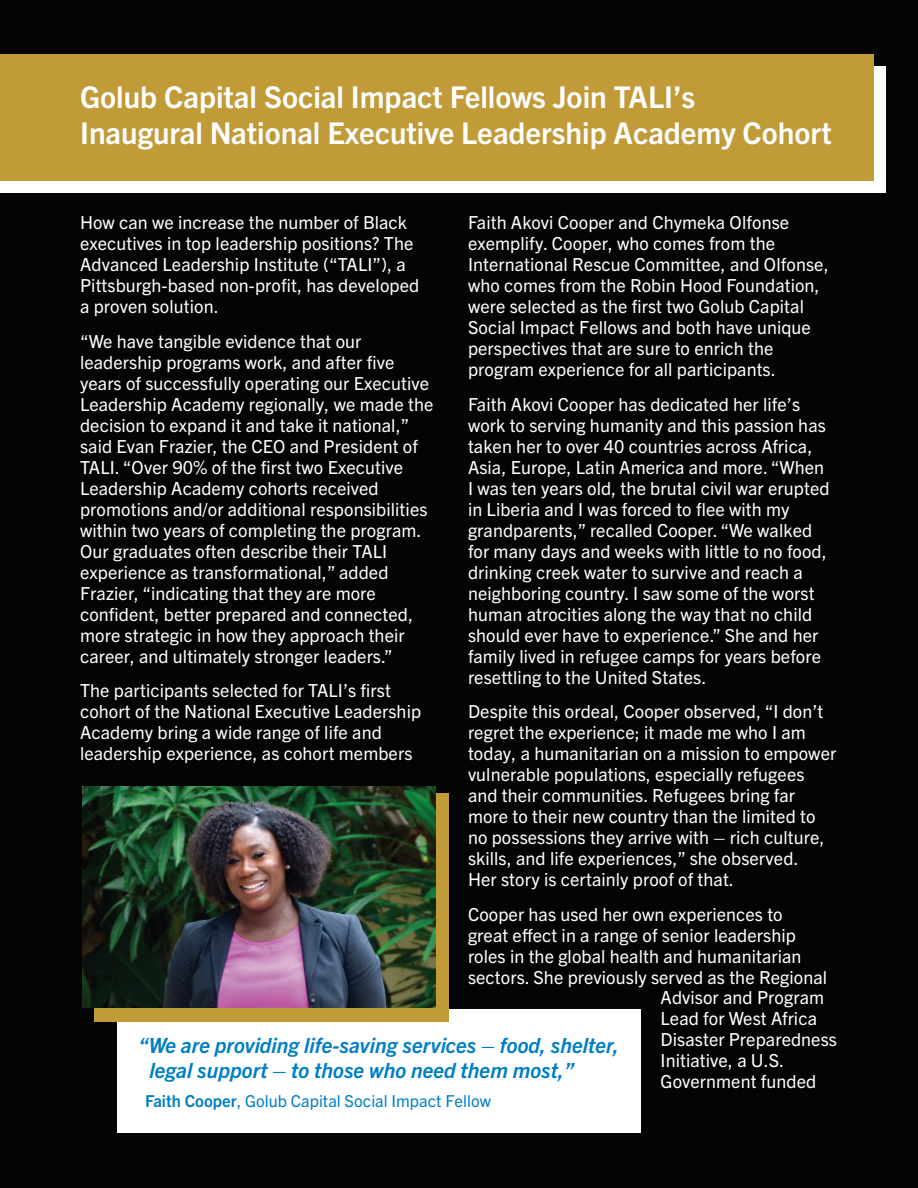
<style>
.page{position:relative;width:918px;height:1188px;background:#040503}
.page>*{position:absolute;margin:0;border:0;box-sizing:border-box;transform-origin:0 0}
.t1{font:700 30px/36px "Trade Gothic Next LT Pro";color:#fff}
.t2{font:italic 700 21px/25.2px "Trade Gothic Next LT Pro";color:#007fc5}
.t3{font:18px/21px "Trade Gothic Next LT Pro";letter-spacing:.005em;color:#fff}
.t4{font:16.5px "Trade Gothic Next LT Pro";color:#007fc5}
.s1{font-weight:700}
</style>
<div class="page">
<div style="left:0;top:67px;width:885px;height:126px;background:#fff"></div>
<div style="left:0;top:55px;width:873px;height:126px;background:#c29b39"></div>
<div style="left:118px;top:1009px;width:523px;height:123px;background:#fff"></div>
<div style="left:94px;top:793px;width:355px;height:228px;background:#c29b39"></div>
<img style="left:82px;top:786px;width:353px;height:222px">
<h1 class="t1" style="left:80px;top:77px;width:753px">Golub Capital Social Impact Fellows Join TALI’s<br>Inaugural National Executive Leadership Academy Cohort</h1>
<p class="t3" style="left:80px;top:211px;width:341px">How can we increase the number of Black executives in top leadership positions? The Advanced Leadership Institute (“TALI”), a Pittsburgh-based non-profit, has developed a proven solution.</p>
<p class="t3" style="left:80px;top:329px;width:355px">“We have tangible evidence that our leadership programs work, and after five years of successfully operating our Executive Leadership Academy regionally, we made the decision to expand it and take it national,” said Evan Frazier, the CEO and President of TALI. “Over 90% of the first two Executive Leadership Academy cohorts received promotions and/or additional responsibilities within two years of completing the program.<br>Our graduates often describe their TALI experience as transformational,” added Frazier, “indicating that they are more confident, better prepared and connected, more strategic in how they approach their career, and ultimately stronger leaders.”</p>
<p class="t3" style="left:80px;top:679px;width:343px">The participants selected for TALI’s first cohort of the National Executive Leadership Academy bring a wide range of life and leadership experience, as cohort members</p>
<p class="t3" style="left:468px;top:211px;width:362px">Faith Akovi Cooper and Chymeka Olfonse exemplify. Cooper, who comes from the International Rescue Committee, and Olfonse, who comes from the Robin Hood Foundation, were selected as the first two Golub Capital Social Impact Fellows and both have unique perspectives that are sure to enrich the program experience for all participants.</p>
<p class="t3" style="left:468px;top:392px;width:363px">Faith Akovi Cooper has dedicated her life’s work to serving humanity and this passion has taken her to over 40 countries across Africa, Asia, Europe, Latin America and more. “When I was ten years old, the brutal civil war erupted in Liberia and I was forced to flee with my grandparents,” recalled Cooper. “We walked for many days and weeks with little to no food, drinking creek water to survive and reach a neighboring country. I saw some of the worst human atrocities along the way that no child should ever have to experience.” She and her family lived in refugee camps for years before resettling to the United States.</p>
<p class="t3" style="left:468px;top:700px;width:370px">Despite this ordeal, Cooper observed, “I don’t regret the experience; it made me who I am today, a humanitarian on a mission to empower vulnerable populations, especially refugees and their communities. Refugees bring far more to their new country than the limited to no possessions they arrive with – rich culture, skills, and life experiences,” she observed.<br>Her story is certainly proof of that.</p>
<p class="t3" style="left:468px;top:902px;width:361px">Cooper has used her own experiences to great effect in a range of senior leadership roles in the global health and humanitarian sectors. She previously served as the Regional</p>
<p class="t2" style="left:149px;top:1031px;width:471px;text-indent:-11px">“We are providing life-saving services – food, shelter, legal support – to those who need them most,”</p>
<p class="t4" style="left:145px;top:1090px;width:347px"><span class="s1">Faith Cooper</span>, Golub Capital Social Impact Fellow</p>
<p class="t3" style="left:661px;top:986px;width:178px">Advisor and Program<br>Lead for West Africa<br>Disaster Preparedness<br>Initiative, a U.S.<br>Government funded</p>
</div>
